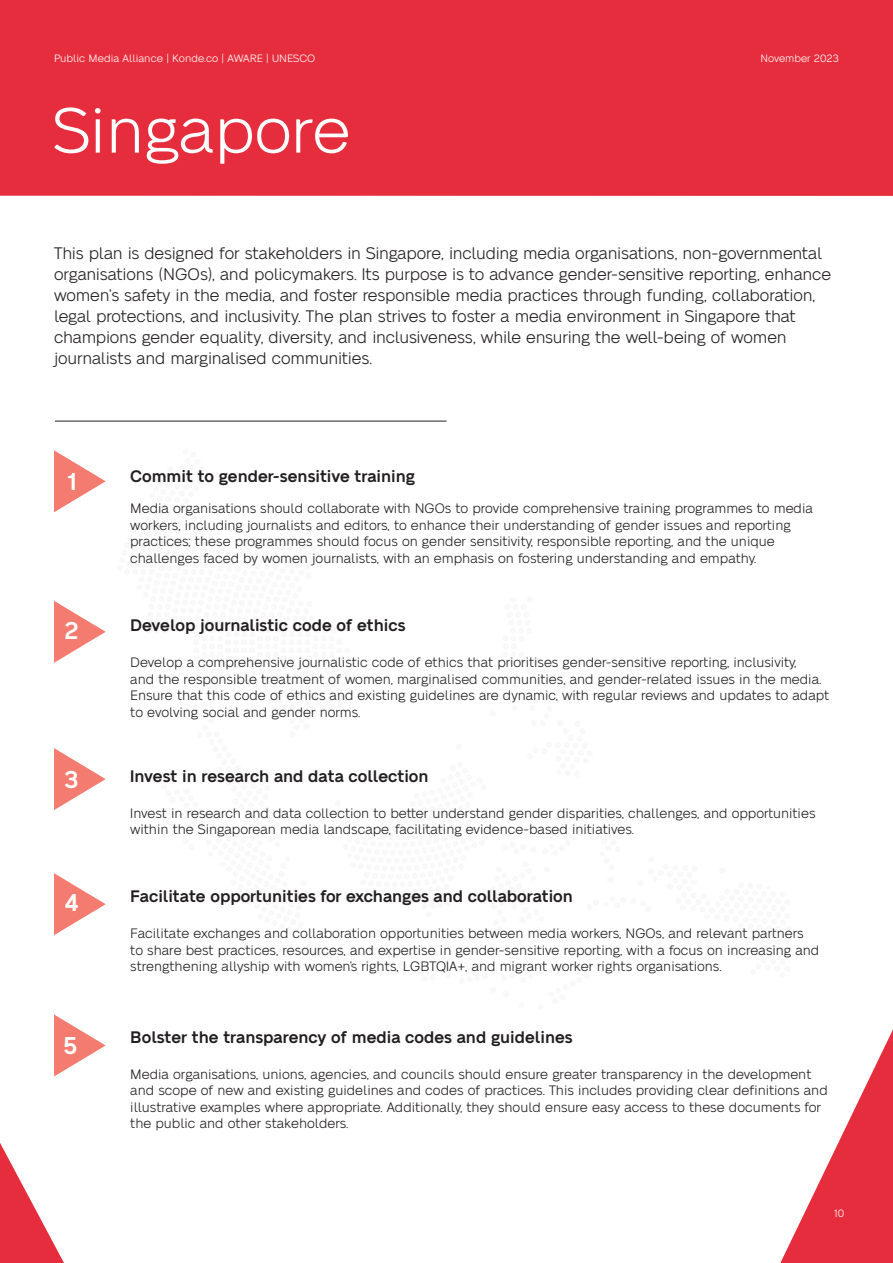
<style>
.page{position:relative;width:893px;height:1263px;background:#e62d3d}
.page>*{position:absolute;margin:0;border:0;box-sizing:border-box;transform-origin:0 0}
.t1{font:63px "Neue Alte Grotesk";color:#fff}
.t2{font:600 24px "Neue Alte Grotesk";color:#fff}
.t3{font:16.5px/21px "Neue Alte Grotesk";letter-spacing:-.01em;color:#231f20}
.t4{font:600 16.5px "Neue Alte Grotesk";color:#231f20}
.t5{font:13.5px/16.5px "Neue Alte Grotesk";color:#231f20}
.t6{font:10.5px "Neue Alte Grotesk";color:#fff}
</style>
<div class="page">
<div style="left:0;top:196px;width:893px;height:1067px;background:#fff"></div>
<div style="left:0;top:418px;width:893px;height:622px;background:#fff"></div>
<svg style="left:54px;top:450px;width:52px;height:62px"></svg>
<svg style="left:54px;top:601px;width:52px;height:62px"></svg>
<svg style="left:54px;top:748px;width:52px;height:62px"></svg>
<div style="left:0;top:1040px;width:377px;height:223px;background:#fff"></div>
<svg style="left:54px;top:873px;width:52px;height:62px"></svg>
<hr style="left:55px;top:421px;width:391px;height:1px;background:#231f20">
<svg style="left:54px;top:1014px;width:52px;height:62px"></svg>
<p class="t6" style="left:54px;top:53px;width:263px">Public Media Alliance | Konde.co | AWARE | UNESCO</p>
<p class="t6" style="left:760px;top:53px;width:80px">November 2023</p>
<p class="t1" style="left:53px;top:96px;width:299px">Singapore</p>
<p class="t3" style="left:54px;top:243px;width:779px">This plan is designed for stakeholders in Singapore, including media organisations, non-governmental organisations (NGOs), and policymakers. Its purpose is to advance gender-sensitive reporting, enhance women’s safety in the media, and foster responsible media practices through funding, collaboration, legal protections, and inclusivity. The plan strives to foster a media environment in Singapore that champions gender equality, diversity, and inclusiveness, while ensuring the well-being of women journalists and marginalised communities.</p>
<p class="t2" style="left:67px;top:467px;width:12px">1</p>
<p class="t4" style="left:130px;top:466px;width:286px">Commit to gender-sensitive training</p>
<p class="t5" style="left:130px;top:500px;width:684px">Media organisations should collaborate with NGOs to provide comprehensive training programmes to media workers, including journalists and editors, to enhance their understanding of gender issues and reporting practices; these programmes should focus on gender sensitivity, responsible reporting, and the unique challenges faced by women journalists, with an emphasis on fostering understanding and empathy.</p>
<p class="t2" style="left:64px;top:617px;width:16px">2</p>
<p class="t4" style="left:130px;top:616px;width:277px">Develop journalistic code of ethics</p>
<p class="t5" style="left:130px;top:654px;width:700px">Develop a comprehensive journalistic code of ethics that prioritises gender-sensitive reporting, inclusivity,<br>and the responsible treatment of women, marginalised communities, and gender-related issues in the media.<br>Ensure that this code of ethics and existing guidelines are dynamic, with regular reviews and updates to adapt to evolving social and gender norms.</p>
<p class="t2" style="left:64px;top:766px;width:16px">3</p>
<p class="t4" style="left:130px;top:766px;width:300px">Invest in research and data collection</p>
<p class="t5" style="left:130px;top:805px;width:687px">Invest in research and data collection to better understand gender disparities, challenges, and opportunities within the Singaporean media landscape, facilitating evidence-based initiatives.</p>
<p class="t2" style="left:64px;top:889px;width:16px">4</p>
<p class="t4" style="left:130px;top:887px;width:444px">Facilitate opportunities for exchanges and collaboration</p>
<p class="t5" style="left:130px;top:926px;width:690px">Facilitate exchanges and collaboration opportunities between media workers, NGOs, and relevant partners to share best practices, resources, and expertise in gender-sensitive reporting, with a focus on increasing and strengthening allyship with women’s rights, LGBTQIA+, and migrant worker rights organisations.</p>
<p class="t2" style="left:63px;top:1032px;width:16px">5</p>
<p class="t4" style="left:130px;top:1027px;width:444px">Bolster the transparency of media codes and guidelines</p>
<p class="t5" style="left:130px;top:1066px;width:699px">Media organisations, unions, agencies, and councils should ensure greater transparency in the development and scope of new and existing guidelines and codes of practices. This includes providing clear definitions and illustrative examples where appropriate. Additionally, they should ensure easy access to these documents for the public and other stakeholders.</p>
<p class="t6" style="left:834px;top:1208px;width:12px">10</p>
</div>
